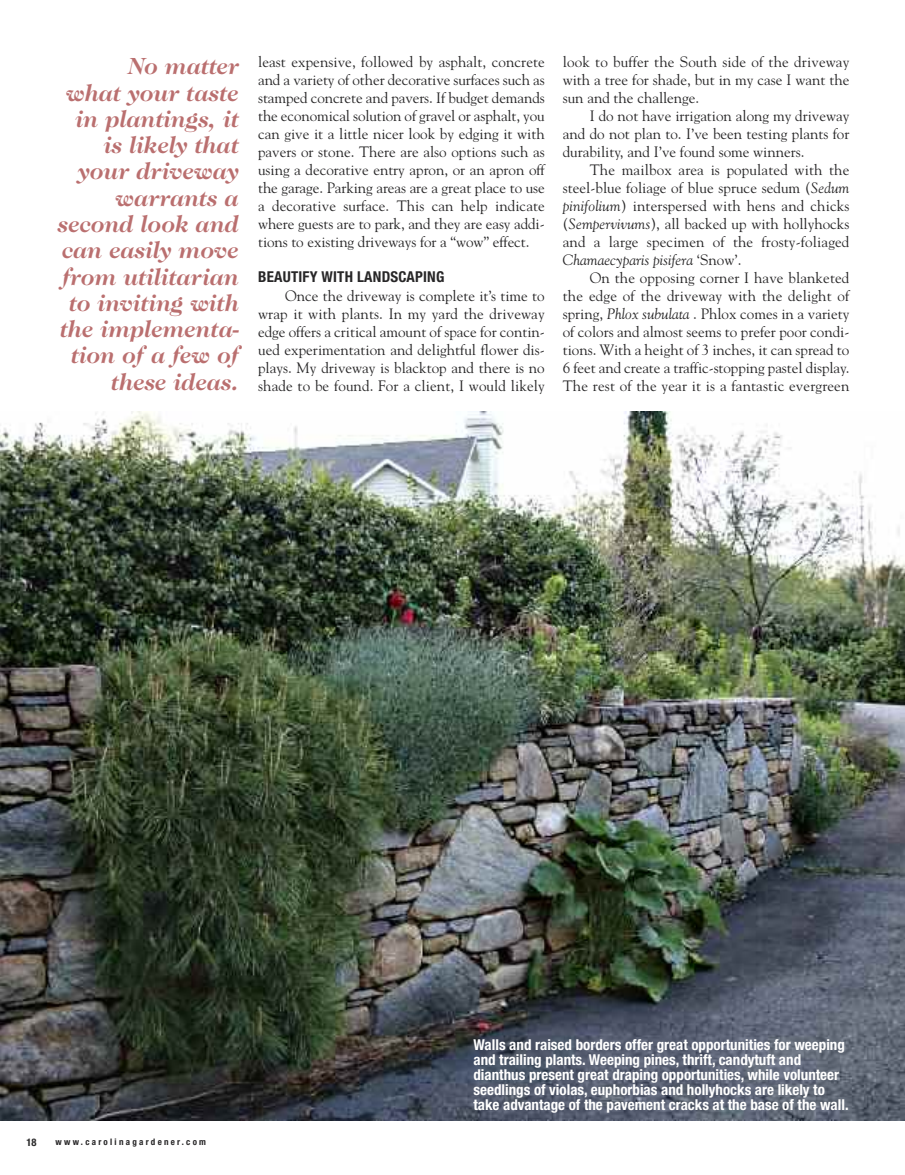
<style>
.page{position:relative;width:905px;height:1175px;background:#fff}
.page>*{position:absolute;margin:0;border:0;box-sizing:border-box;transform-origin:0 0}
.t1{font:italic 700 24px/26.2px "Caslon";color:#ba6f6f;text-align:right}
.t2{font:15px/18px "Goudy";color:#272627;text-align:justify}
.t3{font:700 condensed 15px/15px "Helvetica Neue LT Std";color:#fff}
.t4{font:700 condensed 15px "Helvetica Neue LT Std";letter-spacing:.015em;color:#272627}
.t5{font:700 condensed 10.5px "Helvetica Neue LT Std";color:#272627}
.t6{font:700 condensed 9px "Helvetica Neue LT Std";letter-spacing:.25em;color:#272627}
.s1{font-style:italic}
</style>
<div class="page">
<img style="left:0;top:411px;width:904px;height:709px">
<h1 class="t1" style="left:58px;top:53px;width:183px">No matter<br>what your taste in plantings, it is likely that your driveway warrants a second look and can easily move from utilitarian to inviting with the implementa&shy;tion of a few of these ideas.</h1>
<p class="t2" style="left:258px;top:52px;width:288px">least expensive, followed by asphalt, concrete and a variety of other decorative surfaces such as stamped concrete and pavers. If budget demands the economical solution of gravel or asphalt, you can give it a little nicer look by edging it with pavers or stone. There are also options such as using a decorative entry apron, or an apron off the garage. Parking areas are a great place to use a decorative surface. This can help indicate where guests are to park, and they are easy addi&shy;tions to existing driveways for a “wow” effect.</p>
<p class="t4" style="left:258px;top:271px;width:188px">BEAUTIFY WITH LANDSCAPING</p>
<p class="t2" style="left:258px;top:286px;width:288px;text-indent:27px">Once the driveway is complete it’s time to wrap it with plants. In my yard the driveway edge offers a critical amount of space for contin&shy;ued experimentation and delightful flower dis&shy;plays. My driveway is blacktop and there is no shade to be found. For a client, I would likely</p>
<p class="t2" style="left:562px;top:53px;width:288px">look to buffer the South side of the driveway with a tree for shade, but in my case I want the sun and the challenge.</p>
<p class="t2" style="left:562px;top:107px;width:288px;text-indent:27px">I do not have irrigation along my driveway and do not plan to. I’ve been testing plants for durability, and I’ve found some winners.</p>
<p class="t2" style="left:562px;top:160px;width:288px;text-indent:27px">The mailbox area is populated with the steel-blue foliage of blue spruce sedum (<span class="s1">Sedum pinifolium</span>) interspersed with hens and chicks (<span class="s1">Sempervivums</span>), all backed up with hollyhocks and a large specimen of the frosty-foliaged <span class="s1">Chamaecyparis pisifera</span> ‘Snow’.</p>
<p class="t2" style="left:562px;top:268px;width:288px;text-indent:27px">On the opposing corner I have blanketed the edge of the driveway with the delight of spring, <span class="s1">Phlox subulata</span> . Phlox comes in a variety of colors and almost seems to prefer poor condi&shy;tions. With a height of 3 inches, it can spread to 6 feet and create a traffic-stopping pastel display.<br>The rest of the year it is a fantastic evergreen</p>
<p class="t5" style="left:26px;top:1138px;width:12px">18</p>
<p class="t6" style="left:56px;top:1138px;width:152px">www.carolinagardener.com</p>
<p class="t3" style="left:473px;top:1038px;width:376px">Walls and raised borders offer great opportunities for weeping and trailing plants. Weeping pines, thrift, candytuft and dianthus present great draping opportunities, while volunteer seedlings of violas, euphorbias and hollyhocks are likely to take advantage of the pavement cracks at the base of the wall.</p>
</div>
